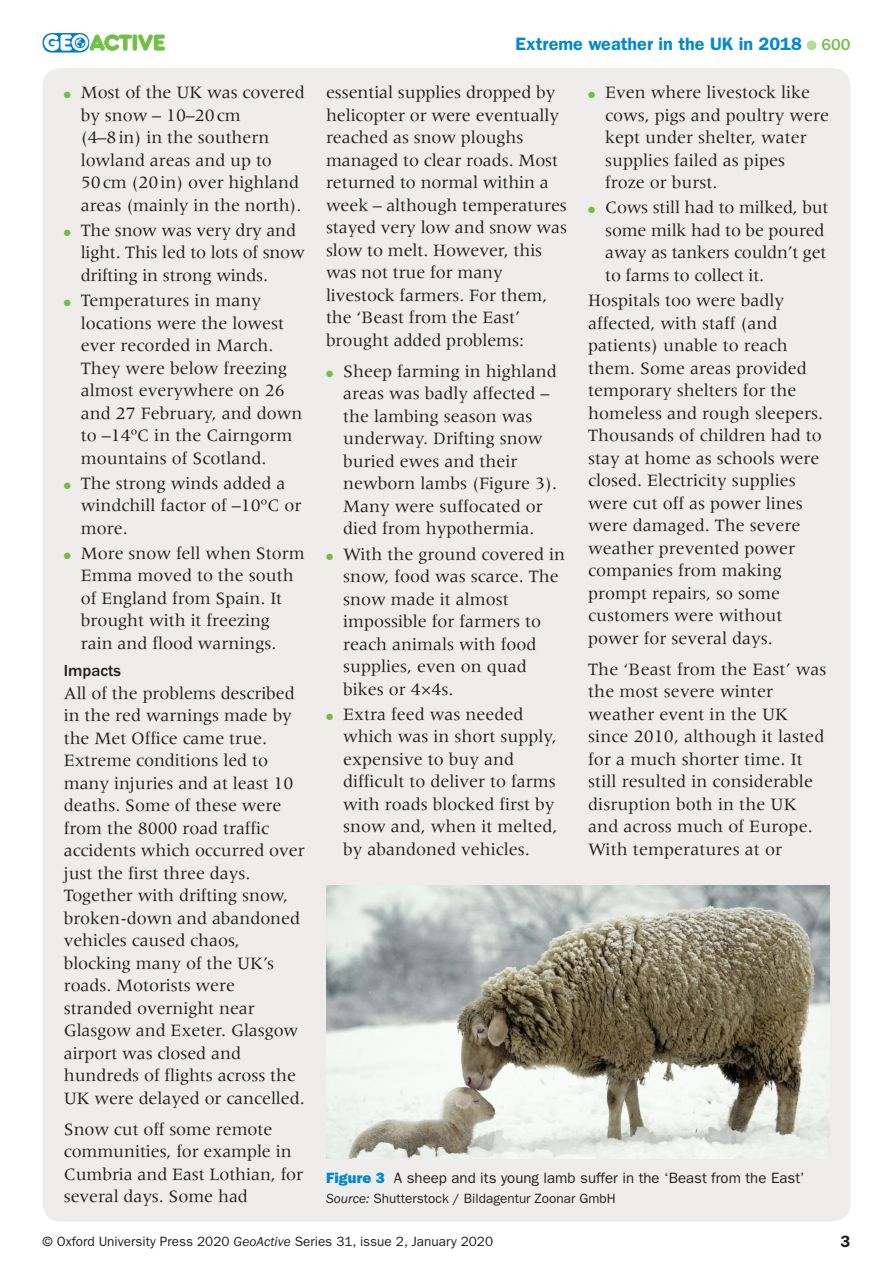
<style>
.page{position:relative;width:893px;height:1263px;background:#fff}
.page>*{position:absolute;margin:0;border:0;box-sizing:border-box;transform-origin:0 0}
.t1{font:22.5px "Frankfurter Medium Std";color:#71bf44}
.t2{font:18px/22.5px "Meridien LT Std";color:#231f20}
.t3{font:600 18px "ITC Franklin Gothic Std";color:#0089cf}
.t4{font:500 16.5px "ITC Franklin Gothic Std";color:#231f20}
.t5{font:600 16.5px "ITC Franklin Gothic Std";color:#231f20}
.t6{font:15px "ITC Franklin Gothic Std";color:#231f20}
.t7{font:13.5px "ITC Franklin Gothic Std";color:#231f20}
.s1{color:#fff}
.s2{font-weight:500;font-size:16.5px;color:#71bf44}
.s3{color:#71bf44}
.s4{font-family:"ITC Franklin Gothic Std Hvy";color:#0089cf}
.s5{font-style:italic}
</style>
<div class="page">
<div style="left:43px;top:68px;width:807px;height:1153px;background:#efedec;border-radius:18px"></div>
<svg style="left:807px;top:40px;width:9px;height:10px"></svg>
<div style="left:43px;top:33px;width:46px;height:20px;background:#007ec5;border-radius:9px"></div>
<div style="left:133px;top:35px;width:4px;height:16px;border:1px solid #71bf44;border-radius:2px"></div>
<svg style="left:138px;top:34px;width:27px;height:17px"></svg>
<svg style="left:44px;top:34px;width:88px;height:17px"></svg>
<div style="left:75px;top:38px;width:10px;height:10px;border:1px solid #007ec5;border-radius:50%"></div>
<img style="left:326px;top:885px;width:503px;height:273px">
<p class="t1" style="left:44px;top:30px;width:122px"><span class="s1">GEO</span>ACTIVE</p>
<p class="t3" style="left:516px;top:33px;width:336px">Extreme weather in the UK in 2018 <span class="s2">600</span></p>
<p class="t2" style="left:81px;top:81px;width:225px;text-indent:-17px"><span class="s3">●</span> Most of the UK was covered by snow – 10–20cm (4–8in) in the southern lowland areas and up to<br>50cm (20in) over highland areas (mainly in the north).</p>
<p class="t2" style="left:81px;top:219px;width:225px;text-indent:-17px"><span class="s3">●</span> The snow was very dry and light. This led to lots of snow drifting in strong winds.</p>
<p class="t2" style="left:81px;top:289px;width:223px;text-indent:-17px"><span class="s3">●</span> Temperatures in many locations were the lowest ever recorded in March.<br>They were below freezing almost everywhere on 26 and 27 February, and down to –14ºC in the Cairngorm mountains of Scotland.</p>
<p class="t2" style="left:81px;top:472px;width:222px;text-indent:-17px"><span class="s3">●</span> The strong winds added a windchill factor of –10ºC or more.</p>
<p class="t2" style="left:81px;top:542px;width:225px;text-indent:-17px"><span class="s3">●</span> More snow fell when Storm<br>Emma moved to the south of England from Spain. It brought with it freezing rain and flood warnings.</p>
<p class="t4" style="left:64px;top:661px;width:59px">Impacts</p>
<p class="t2" style="left:64px;top:682px;width:242px">All of the problems described in the red warnings made by the Met Office came true.<br>Extreme conditions led to many injuries and at least 10 deaths. Some of these were from the 8000 road traffic accidents which occurred over just the first three days.<br>Together with drifting snow, broken-down and abandoned vehicles caused chaos, blocking many of the UK’s roads. Motorists were stranded overnight near<br>Glasgow and Exeter. Glasgow airport was closed and hundreds of flights across the<br>UK were delayed or cancelled.</p>
<p class="t2" style="left:64px;top:1118px;width:241px">Snow cut off some remote communities, for example in<br>Cumbria and East Lothian, for several days. Some had</p>
<p class="t2" style="left:326px;top:81px;width:242px">essential supplies dropped by helicopter or were eventually reached as snow ploughs managed to clear roads. Most returned to normal within a week – although temperatures stayed very low and snow was slow to melt. However, this was not true for many livestock farmers. For them, the ‘Beast from the East’ brought added problems:</p>
<p class="t2" style="left:343px;top:360px;width:216px;text-indent:-17px"><span class="s3">●</span> Sheep farming in highland areas was badly affected – the lambing season was underway. Drifting snow buried ewes and their newborn lambs (Figure 3).<br>Many were suffocated or died from hypothermia.</p>
<p class="t2" style="left:343px;top:542px;width:224px;text-indent:-17px"><span class="s3">●</span> With the ground covered in snow, food was scarce. The snow made it almost impossible for farmers to reach animals with food supplies, even on quad bikes or 4×4s.</p>
<p class="t2" style="left:343px;top:702px;width:216px;text-indent:-17px"><span class="s3">●</span> Extra feed was needed which was in short supply, expensive to buy and difficult to deliver to farms with roads blocked first by snow and, when it melted, by abandoned vehicles.</p>
<p class="t2" style="left:605px;top:81px;width:225px;text-indent:-17px"><span class="s3">●</span> Even where livestock like cows, pigs and poultry were kept under shelter, water supplies failed as pipes froze or burst.</p>
<p class="t2" style="left:605px;top:196px;width:225px;text-indent:-17px"><span class="s3">●</span> Cows still had to milked, but some milk had to be poured away as tankers couldn’t get to farms to collect it.</p>
<p class="t2" style="left:588px;top:289px;width:237px">Hospitals too were badly affected, with staff (and patients) unable to reach them. Some areas provided temporary shelters for the homeless and rough sleepers.<br>Thousands of children had to stay at home as schools were closed. Electricity supplies were cut off as power lines were damaged. The severe weather prevented power companies from making prompt repairs, so some customers were without power for several days.</p>
<p class="t2" style="left:588px;top:657px;width:240px">The ‘Beast from the East’ was the most severe winter weather event in the UK since 2010, although it lasted for a much shorter time. It still resulted in considerable disruption both in the UK and across much of Europe.<br>With temperatures at or</p>
<p class="t6" style="left:326px;top:1170px;width:480px"><span class="s4">Figure 3</span> A sheep and its young lamb suffer in the ‘Beast from the East’</p>
<p class="t7" style="left:326px;top:1190px;width:291px"><span class="s5">Source:</span> Shutterstock / Bildagentur Zoonar GmbH</p>
<p class="t7" style="left:43px;top:1233px;width:452px">© Oxford University Press 2020 <span class="s5">GeoActive</span> Series 31, issue 2, January 2020</p>
<p class="t5" style="left:840px;top:1231px;width:11px">3</p>
</div>
